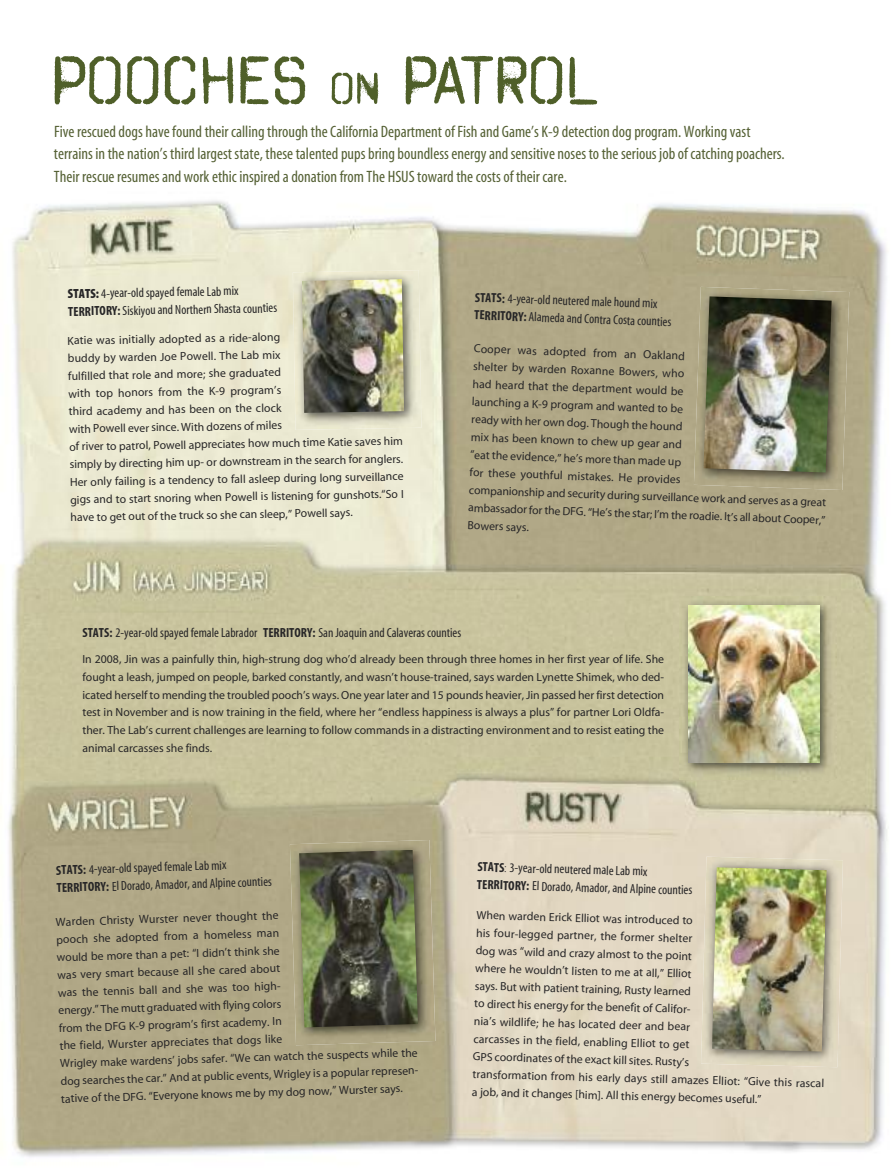
<style>
.page{position:relative;width:891px;height:1175px;background:#fff}
.page>*{position:absolute;margin:0;border:0;box-sizing:border-box;transform-origin:0 0}
.t1{font:16.5px/22.5px "Myriad MM400 RG300 CN";color:#556135}
.t2{font:13.2px/17.7px "Myriad MM400 RG300 CN";color:#272627}
.t3{font:11.85px/17.7px "Myriad MM400 RG600 NO";color:#272627}
.s1{font-family:"Myriad MM830 BL300 CN"}
.s2{font-family:"Myriad MM700 BD300 CN"}
.s3{font-family:"Myriad MM215 LT600 NO"}
</style>
<div class="page">
<img style="left:8px;top:200px;width:879px;height:957px">
<img style="left:694px;top:287px;width:155px;height:203px">
<img style="left:704px;top:296px;width:128px;height:176px">
<img style="left:679px;top:596px;width:158px;height:183px">
<img style="left:688px;top:605px;width:132px;height:157px">
<img style="left:293px;top:270px;width:128px;height:160px">
<img style="left:302px;top:279px;width:102px;height:134px">
<img style="left:701px;top:856px;width:142px;height:211px">
<img style="left:712px;top:867px;width:115px;height:184px">
<img style="left:290px;top:840px;width:145px;height:205px">
<img style="left:299px;top:850px;width:119px;height:177px">
<svg style="left:54px;top:56px;width:67px;height:48px"></svg>
<svg style="left:127px;top:56px;width:32px;height:48px"></svg>
<svg style="left:165px;top:56px;width:30px;height:49px"></svg>
<svg style="left:202px;top:57px;width:32px;height:47px"></svg>
<svg style="left:240px;top:56px;width:29px;height:48px"></svg>
<svg style="left:275px;top:56px;width:30px;height:49px"></svg>
<svg style="left:332px;top:73px;width:47px;height:31px"></svg>
<svg style="left:405px;top:56px;width:158px;height:48px"></svg>
<svg style="left:569px;top:57px;width:28px;height:48px"></svg>
<p class="t1" style="left:54px;top:122px;width:732px">Five rescued dogs have found their calling through the California Department of Fish and Game’s K-9 detection dog program. Working vast terrains in the nation’s third largest state, these talented pups bring boundless energyand sensitive noses tothe serious job of catching poachers.<br>Their rescue resumes and work ethic inspired a donation fromThe HSUStoward the costs of their care.</p>
<p class="t2" style="left:68px;top:286px;width:210px;rotate:-1deg"><span class="s1">STATS:</span> 4-year-old spayed female Lab mix<br><span class="s2">TERRITORY:</span>Siskiyou and Northern Shasta counties</p>
<p class="t3" style="left:67px;top:333px;width:335px;rotate:-1deg">Katie was initially adopted as a ride-along<br>buddy by warden Joe Powell. The Lab mix<br>fulfilled that role and more; she graduated<br>with top honors from the K-9 program’s<br>third academy and has been on the clock<br>with Powell ever since. With dozens of miles<br>of river to patrol, Powell appreciates how much time Katie saves him simply by directing him up- or downstream in the search for anglers.<br>Her only failing is a tendency to fall asleep during long surveillance gigs and to start snoring when Powell is listening for gunshots.“So I have to get out of the truck so she can sleep,” Powell says.</p>
<p class="t2" style="left:475px;top:289px;width:199px;rotate:2deg"><span class="s2">STATS:</span> 4-year-old neutered male hound mix<br><span class="s2">TERRITORY:</span> Alamedaand Contra Costa counties</p>
<p class="t3" style="left:474px;top:341px;width:359px;rotate:2deg">Cooper was adopted from an Oakland<br>shelter by warden Roxanne Bowers, who<br>had heard that the department would be<br>launching a K-9 program and wanted to be<br>ready with her own dog. Though the hound<br>mix has been known to chew up gear and<br>“eat the evidence,” he’s more than made up<br>for these youthful mistakes. He provides<br>companionship and security during surveillance work and serves as a great ambassador for the DFG. “He’s the star; I’m the roadie. It’s all about Cooper,” Bowers says.</p>
<p class="t2" style="left:82px;top:625px;width:380px"><span class="s2">STATS:</span> 2-year-old spayed female Labrador <span class="s2">TERRITORY:</span> San Joaquin and Calaveras counties</p>
<p class="t3" style="left:82px;top:651px;width:583px;text-align:justify">In 2008, Jin was a painfully thin, high-strung dog who’d already been through three homes in her first year of life. She fought a leash, jumped on people, barked constantly, and wasn’t house-trained, says warden Lynette Shimek, who ded&shy;icated herself to mending the troubled pooch’s ways. One year later and 15 pounds heavier, Jin passed her first detection test in November and is now training in the field, where her “endless happiness is always a plus” for partner Lori Oldfa&shy;ther. The Lab’s current challenges are learning to follow commands in a distracting environment and to resist eating the animal carcasses she finds.</p>
<p class="t2" style="left:56px;top:862px;width:217px;rotate:-2deg"><span class="s2">STATS:</span> 4-year-old spayed female Lab mix<br><span class="s2">TERRITORY:</span> El Dorado, Amador, and Alpine counties</p>
<p class="t3" style="left:55px;top:914px;width:362px;rotate:-2deg">Warden Christy Wurster never thought the<br>pooch she adopted from a homeless man<br>would be more than a pet: “I didn’t think she<br>was very smart because all she cared about<br>was the tennis ball and she was too high-<br>energy.” The mutt graduated with flying colors<br>from the DFG K-9 program’s first academy. In<br>the field, Wurster appreciates that dogs like<br>Wrigley make wardens’ jobs safer. “We can watch the suspects while the dog searches the car.” And at public events, Wrigley is a popular represen&shy;tative of the DFG. “Everyone knows me by my dog now,” Wurster says.</p>
<p class="t2" style="left:478px;top:858px;width:217px;line-height:17.2px;rotate:2deg"><span class="s2">STATS</span><span class="s3">:</span> 3-year-old neutered male Lab mix<br><span class="s2">TERRITORY:</span> El Dorado, Amador, and Alpine counties</p>
<p class="t3" style="left:477px;top:906px;width:355px;rotate:2deg">When warden Erick Elliot was introduced to<br>his four-legged partner, the former shelter<br>dog was “wild and crazy almost to the point<br>where he wouldn’t listen to me at all,” Elliot<br>says. But with patient training, Rusty learned<br>to direct his energy for the benefit of Califor-<br>nia’s wildlife; he has located deer and bear<br>carcasses in the field, enabling Elliot to get<br>GPS coordinates of the exact kill sites. Rusty’s<br>transformation from his early days still amazes Elliot: “Give this rascal a job, and it changes [him]. All this energy becomes useful.”</p>
</div>
